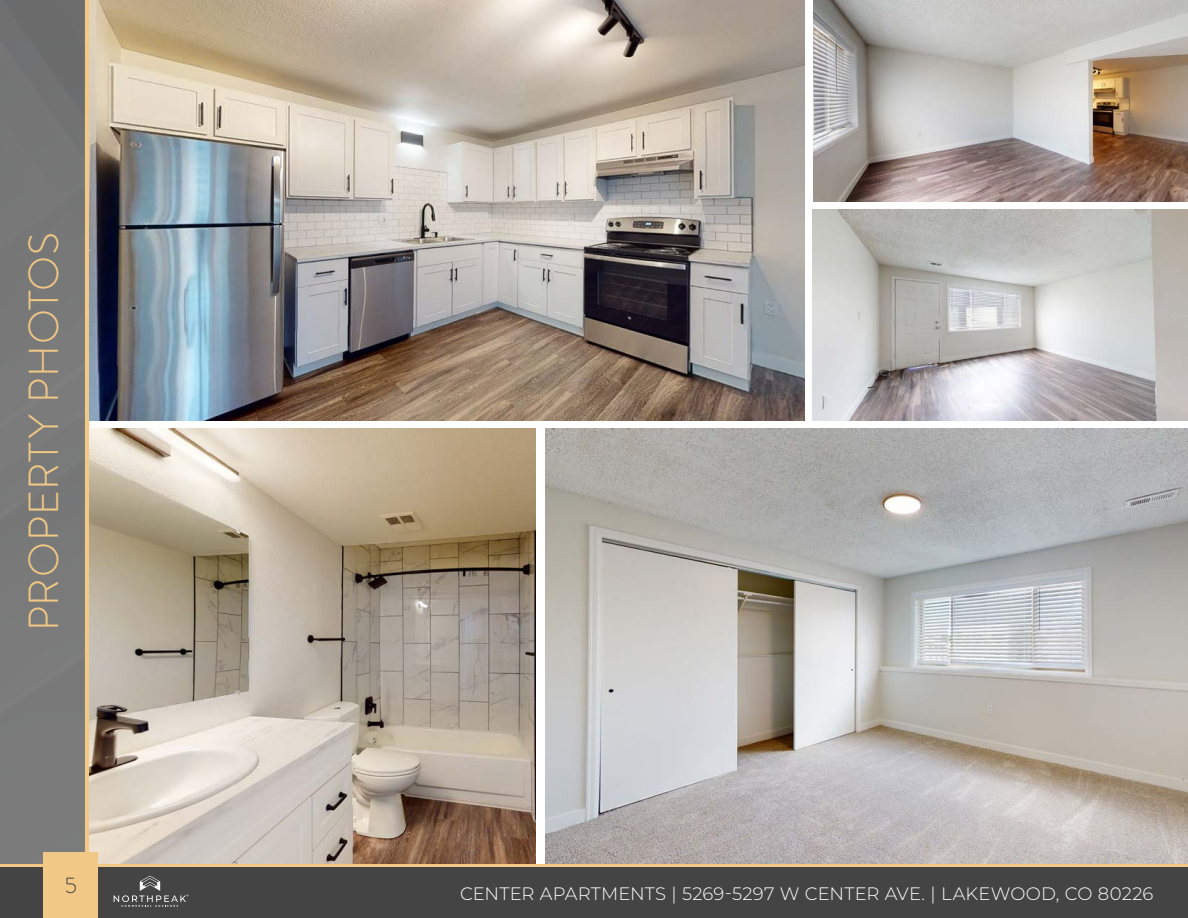
<style>
.page{position:relative;width:1188px;height:918px;background:#fff}
.page>*{position:absolute;margin:0;border:0;box-sizing:border-box;transform-origin:0 0}
.swot_title{font:300 42px "Brandon Grotesque";letter-spacing:.02em;color:#f1c885}
.t1{font:300 22.5px "Brandon Grotesque";color:#444}
.t2{font:300 18px "Montserrat";letter-spacing:.01em;color:#fff}
</style>
<div class="page">
<div style="left:0;top:864px;width:1188px;height:54px;background:#444"></div>
<svg style="left:114px;top:876px;width:74px;height:31px;background:#585858"></svg>
<div style="left:44px;top:852px;width:54px;height:66px;background:#f1c885"></div>
<hr style="left:85px;top:0;width:4px;height:867px;background:#f1c885">
<img style="left:89px;top:0;width:716px;height:421px">
<img style="left:813px;top:0;width:375px;height:201px">
<img style="left:813px;top:210px;width:375px;height:211px">
<img style="left:546px;top:429px;width:642px;height:435px">
<img style="left:89px;top:429px;width:447px;height:435px">
<div style="left:44px;top:852px;width:54px;height:22px;background:#f1c885"></div>
<p class="swot_title" style="left:15px;top:631px;width:401px;rotate:-90deg">PROPERTY PHOTOS</p>
<p class="t1" style="left:65px;top:870px;width:14px">5</p>
<p class="t2" style="left:460px;top:881px;width:695px">CENTER APARTMENTS | 5269-5297 W CENTER AVE. | LAKEWOOD, CO 80226</p>
</div>
